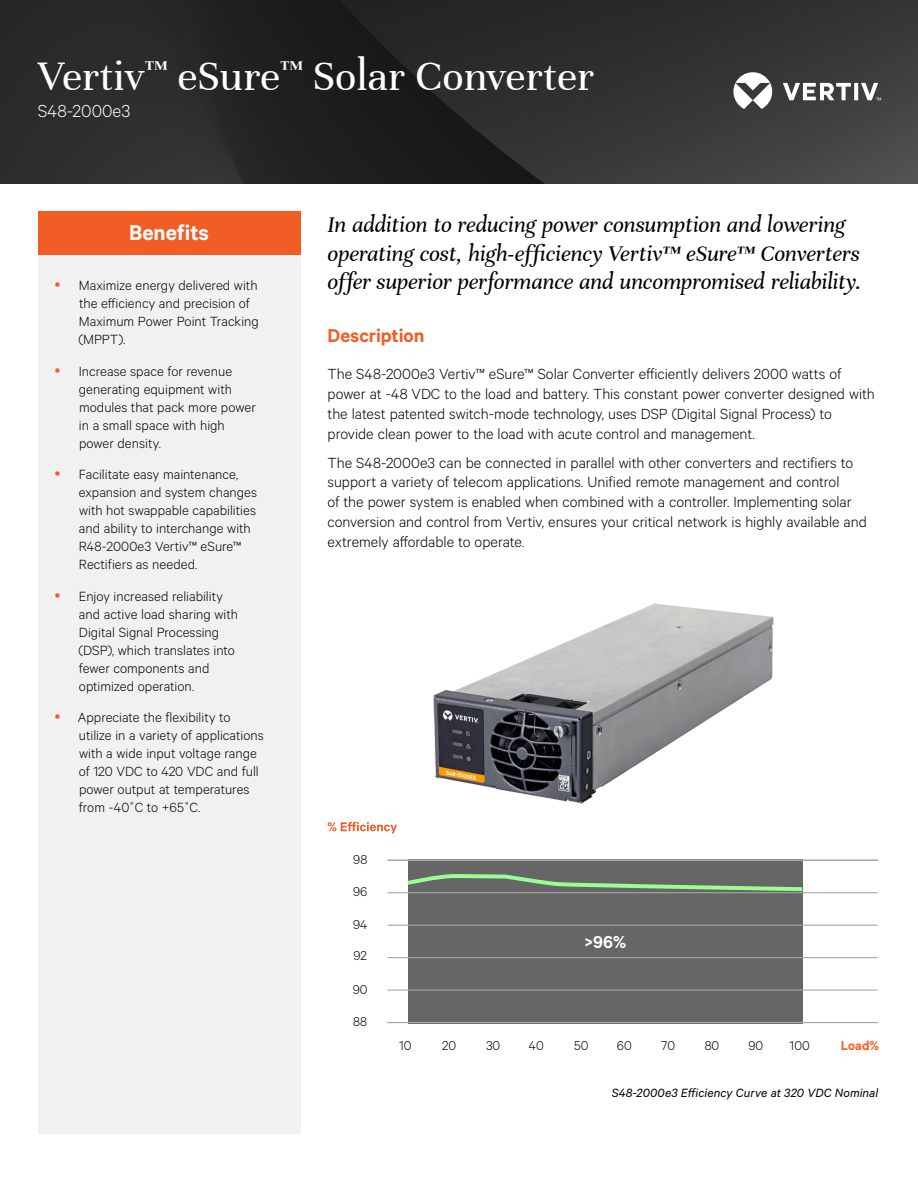
<style>
.page{position:relative;width:918px;height:1188px;background:#fff}
.page>*{position:absolute;margin:0;border:0;box-sizing:border-box;transform-origin:0 0}
.Vertiv_Header_Title{font:45px "Unna";color:#fff}
.Vertiv_Lead-in{font:italic 24px/28.8px "Unna";letter-spacing:-.005em;color:#000}
.Orange_Box_Heading{font:600 24px "Calibre";color:#fff}
.Vertiv_Orange_Main_H{font:600 21px "Calibre";letter-spacing:-.005em;color:#f15d24}
.Vertiv_Header_Subtit{font:300 19.5px "Calibre";color:#fff}
.Vertiv_Header_Subtit-2{font:600 19.5px "Calibre";color:#fff}
.Vertiv_Body_Text{font:300 16.5px/19.8px "Calibre";color:#000}
.t1{font:300 15px/18px "Calibre";color:#000}
.t2{font:300 14.4px "Calibre";color:#000}
.t3{font:600 14.4px "Calibre";color:#ff5c1c}
.Vertiv_Caption{font:italic 13.5px "Calibre";letter-spacing:.005em;color:#000}
</style>
<div class="page">
<img style="left:0;top:0;width:918px;height:183px">
<svg style="left:733px;top:72px;width:148px;height:37px"></svg>
<div style="left:38px;top:254px;width:263px;height:880px;background:#f1f1f2"></div>
<div style="left:38px;top:211px;width:263px;height:43px;background:#f15d24"></div>
<img style="left:433px;top:603px;width:341px;height:201px">
<div style="left:408px;top:860px;width:394px;height:164px;background:#666"></div>
<svg style="left:407px;top:872px;width:396px;height:20px"></svg>
<svg style="left:328px;top:822px;width:69px;height:12px"></svg>
<hr style="left:388px;top:892px;width:489px;height:1px;background:#a6a8ab">
<hr style="left:388px;top:925px;width:489px;height:1px;background:#a6a8ab">
<hr style="left:388px;top:957px;width:489px;height:1px;background:#a6a8ab">
<hr style="left:388px;top:990px;width:489px;height:1px;background:#a6a8ab">
<hr style="left:388px;top:1022px;width:489px;height:1px;background:#a6a8ab">
<hr style="left:388px;top:860px;width:489px;height:1px;background:#a6a8ab">
<p class="Vertiv_Header_Title" style="left:38px;top:50px;width:558px">Vertiv<sup>™</sup> eSure<sup>™</sup> Solar Converter</p>
<p class="Vertiv_Header_Subtit" style="left:38px;top:100px;width:94px">S48-2000e3</p>
<p class="Orange_Box_Heading" style="left:129px;top:219px;width:81px">Benefits</p>
<p class="Vertiv_Lead-in" style="left:328px;top:210px;width:535px">In addition to reducing power consumption and lowering operating cost, high-efficiency Vertiv™ eSure™ Converters offer superior performance and uncompromised reliability.</p>
<p class="Vertiv_Orange_Main_H" style="left:328px;top:323px;width:98px">Description</p>
<p class="Vertiv_Body_Text" style="left:328px;top:364px;width:549px">The S48-2000e3 Vertiv™ eSure™ Solar Converter efficiently delivers 2000 watts of power at -48 VDC to the load and battery. This constant power converter designed with the latest patented switch-mode technology, uses DSP (Digital Signal Process) to provide clean power to the load with acute control and management.</p>
<p class="Vertiv_Body_Text" style="left:328px;top:452px;width:541px">The S48-2000e3 can be connected in parallel with other converters and rectifiers to support a variety of telecom applications. Unified remote management and control<br>of the power system is enabled when combined with a controller. Implementing solar conversion and control from Vertiv, ensures your critical network is highly available and extremely affordable to operate.</p>
<p class="t1" style="left:78px;top:276px;width:182px">Maximize energy delivered with the efficiency and precision of<br>Maximum Power Point Tracking (MPPT).</p>
<p class="t1" style="left:79px;top:361px;width:178px">Increase space for revenue generating equipment with modules that pack more power in a small space with high power density.</p>
<p class="t1" style="left:79px;top:465px;width:180px">Facilitate easy maintenance, expansion and system changes with hot swappable capabilities and ability to interchange with<br>R48-2000e3 Vertiv™ eSure™<br>Rectifiers as needed.</p>
<p class="t1" style="left:78px;top:586px;width:161px">Enjoy increased reliability and active load sharing with<br>Digital Signal Processing (DSP), which translates into fewer components and optimized operation.</p>
<p class="t1" style="left:78px;top:708px;width:187px">Appreciate the flexibility to utilize in a variety of applications with a wide input voltage range of 120 VDC to 420 VDC and full power output at temperatures from -40˚C to +65˚C.</p>
<p class="t2" style="left:353px;top:851px;width:16px">98</p>
<p class="t2" style="left:353px;top:883px;width:16px">96</p>
<p class="t2" style="left:353px;top:916px;width:16px">94</p>
<p class="t2" style="left:354px;top:947px;width:15px">92</p>
<p class="t2" style="left:353px;top:981px;width:16px">90</p>
<p class="t2" style="left:353px;top:1013px;width:15px">88</p>
<p class="Vertiv_Header_Subtit-2" style="left:585px;top:931px;width:43px">&gt;96%</p>
<p class="t2" style="left:399px;top:1037px;width:14px">10</p>
<p class="t2" style="left:442px;top:1037px;width:16px">20</p>
<p class="t2" style="left:486px;top:1037px;width:16px">30</p>
<p class="t2" style="left:529px;top:1037px;width:16px">40</p>
<p class="t2" style="left:574px;top:1037px;width:16px">50</p>
<p class="t2" style="left:617px;top:1037px;width:16px">60</p>
<p class="t2" style="left:661px;top:1037px;width:15px">70</p>
<p class="t2" style="left:705px;top:1037px;width:16px">80</p>
<p class="t2" style="left:748px;top:1037px;width:16px">90</p>
<p class="t2" style="left:790px;top:1037px;width:22px">100</p>
<p class="t3" style="left:841px;top:1037px;width:40px">Load%</p>
<p class="Vertiv_Caption" style="left:612px;top:1085px;width:268px">S48-2000e3 Efficiency Curve at 320 VDC Nominal</p>
</div>
